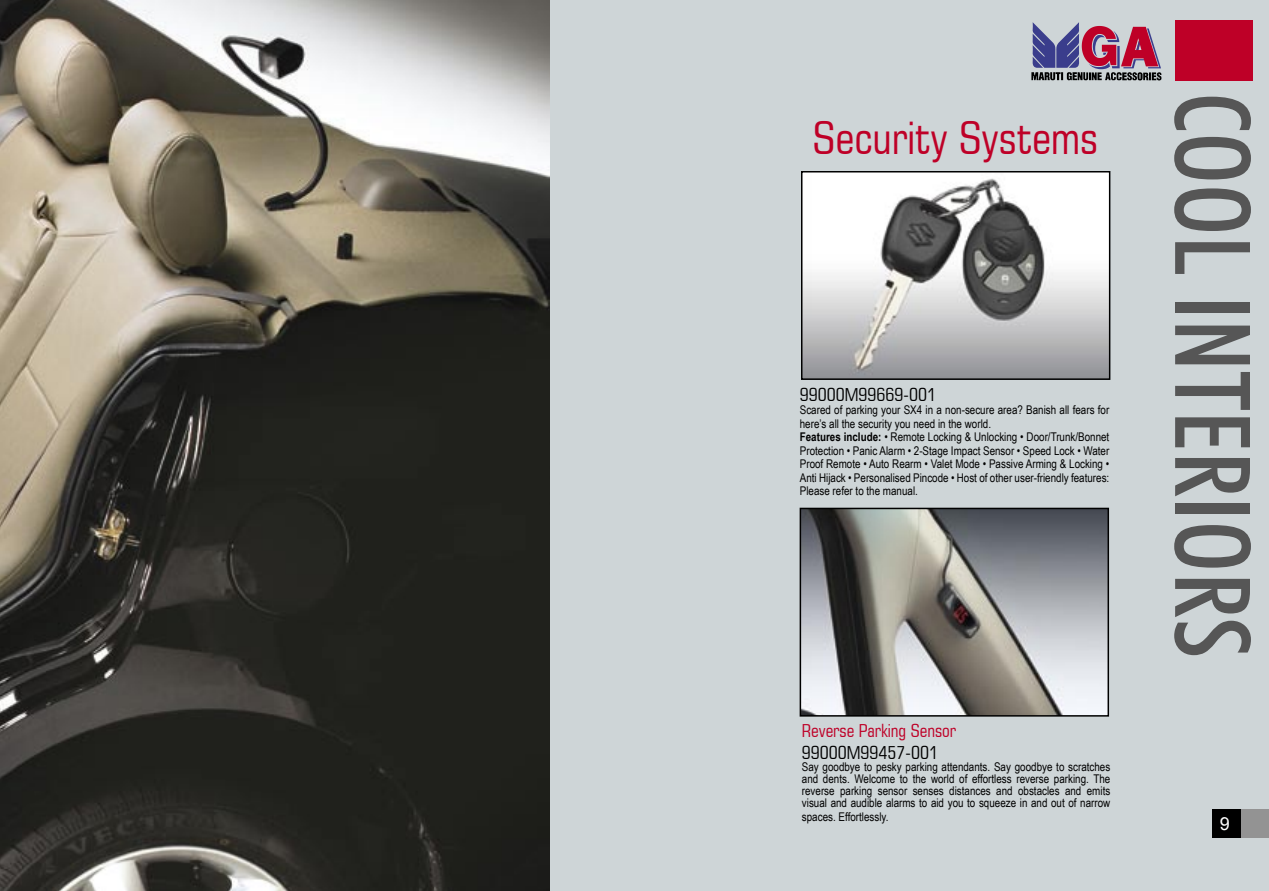
<style>
.page{position:relative;width:1269px;height:891px;background:#ced5d7}
.page>*{position:absolute;margin:0;border:0;box-sizing:border-box;transform-origin:0 0}
.t1{font:500 condensed 105px "Futura BT";color:#565656}
.t2{font:condensed 45px "Square 721 BT";color:#be0027}
.t3{font:condensed 18px "Square 721 BT";color:#000}
.t4{font:condensed 18px "Square 721 BT";color:#be0027}
.t5{font:18px "Arial";color:#fff}
.t6{font:12px/13.5px "Arial Narrow";color:#000}
.s1{font-weight:700}
</style>
<div class="page">
<div style="left:1175px;top:21px;width:77px;height:60px;background:#be0027"></div>
<svg style="left:1031px;top:22px;width:130px;height:58px"></svg>
<img style="left:804px;top:174px;width:303px;height:203px">
<div style="left:801px;top:171px;width:309px;height:209px;border:2px solid #000"></div>
<img style="left:0;top:0;width:550px;height:891px">
<img style="left:803px;top:511px;width:303px;height:203px">
<div style="left:800px;top:508px;width:309px;height:209px;border:2px solid #000"></div>
<div style="left:1212px;top:810px;width:57px;height:28px;background:#939393"></div>
<div style="left:1212px;top:810px;width:28px;height:28px;background:#000"></div>
<h2 class="t2" style="left:813px;top:110px;width:287px">Security Systems</h2>
<h3 class="t3" style="left:800px;top:383px;width:138px">99000M99669-001</h3>
<p class="t6" style="left:800px;top:403px;width:311px">Scared of parking your SX4 in a non-secure area? Banish all fears for here’s all the security you need in the world.<br><span class="s1">Features include:</span> • Remote Locking &amp; Unlocking • Door/Trunk/Bonnet Protection • Panic Alarm • 2-Stage Impact Sensor • Speed Lock • Water Proof Remote • Auto Rearm • Valet Mode • Passive Arming &amp; Locking • Anti Hijack • Personalised Pincode • Host of other user-friendly features:<br>Please refer to the manual.</p>
<h1 class="t1" style="left:1276px;top:92px;width:567px;rotate:90deg">COOL INTERIORS</h1>
<h3 class="t4" style="left:802px;top:720px;width:156px">Reverse Parking Sensor</h3>
<h3 class="t3" style="left:802px;top:742px;width:138px">99000M99457-001</h3>
<p class="t6" style="left:802px;top:760px;width:310px;line-height:12px;text-align:justify">Say goodbye to pesky parking attendants. Say goodbye to scratches and dents. Welcome to the world of effortless reverse parking. The reverse parking sensor senses distances and obstacles and emits visual and audible alarms to aid you to squeeze in and out of narrow</p>
<p class="t6" style="left:802px;top:810px;width:88px">spaces. Effortlessly.</p>
<h3 class="t5" style="left:1220px;top:812px;width:12px">9</h3>
</div>
